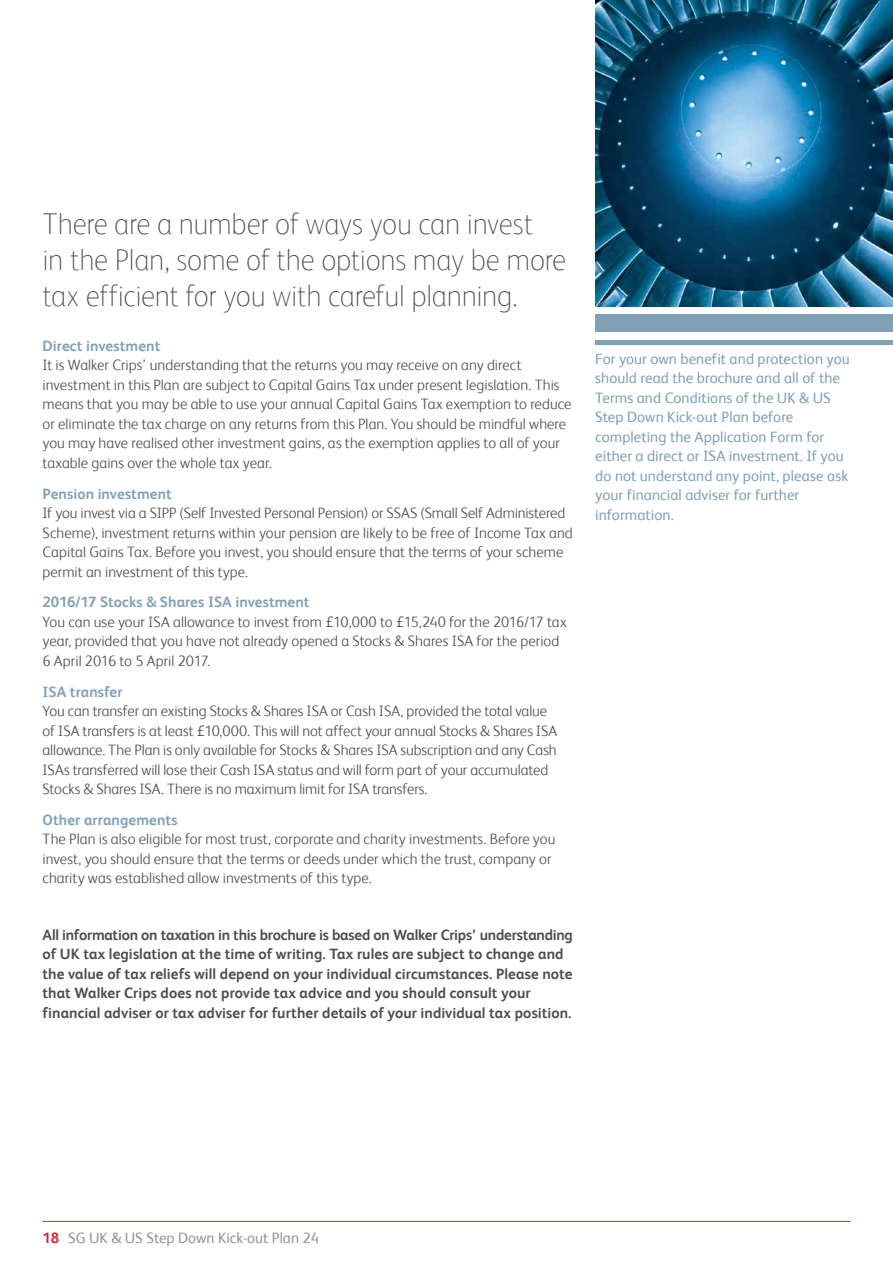
<style>
.page{position:relative;width:893px;height:1263px;background:#fff}
.page>*{position:absolute;margin:0;border:0;box-sizing:border-box;transform-origin:0 0}
.t1{font:100 30px/36px "FS Albert";letter-spacing:-.015em;color:#4d4d4f}
.t2{font:300 15px/19.5px "FS Albert";color:#4d4d4f}
.t3{font:700 15px/19.5px "FS Albert";color:#4d4d4f}
.t4{font:15px/19.5px "FS Albert";letter-spacing:.005em;color:#80a1b6}
.t5{font:700 15px "FS Albert";letter-spacing:.005em;color:#80a1b6}
.t6{font:15px "FS Albert";color:#939598}
.t7{font:700 15px "FS Albert";color:#df1e32}
.s1{font-weight:700;color:#80a1b6}
.s2{font-family:"Frutiger"}
</style>
<div class="page">
<hr style="left:43px;top:1221px;width:807px;height:1px;background:#df1e32">
<div style="left:595px;top:314px;width:298px;height:17px;background:#80a1b6"></div>
<hr style="left:595px;top:341px;width:298px;height:4px;background:#80a1b6">
<img style="left:595px;top:0;width:298px;height:306px">
<h1 class="t1" style="left:43px;top:206px;width:525px">There are a number of ways you can invest<br>in the Plan, some of the options may be more tax efficient for you with careful planning.</h1>
<p class="t5" style="left:43px;top:337px;width:119px">Direct investment</p>
<p class="t2" style="left:43px;top:355px;width:530px">It is Walker Crips’ understanding that the returns you may receive on any direct investment in this Plan are subject to Capital Gains Tax under present legislation. This means that you may be able to use your annual Capital Gains Tax exemption to reduce or eliminate the tax charge on any returns from this Plan. You should be mindful where you may have realised other investment gains, as the exemption applies to all of your taxable gains over the whole tax year.</p>
<p class="t5" style="left:43px;top:485px;width:131px">Pension investment</p>
<p class="t2" style="left:43px;top:503px;width:532px">If you invest via a SIPP (Self Invested Personal Pension) or SSAS (Small Self Administered Scheme), investment returns within your pension are likely to be free of Income Tax and Capital Gains Tax. Before you invest, you should ensure that the terms of your scheme permit an investment of this type.</p>
<p class="t2" style="left:43px;top:592px;width:526px"><span class="s1">2016/17 Stocks &amp; Shares ISA investment<br></span>You can use your ISA allowance to invest from <span class="s2">£</span>10,000 to <span class="s2">£</span>15,240 for the 2016/17 tax year, provided that you have not already opened a Stocks &amp; Shares ISA for the period 6 April 2016 to 5 April 2017.</p>
<p class="t5" style="left:43px;top:683px;width:82px">ISA transfer</p>
<p class="t2" style="left:43px;top:701px;width:516px">You can transfer an existing Stocks &amp; Shares ISA or Cash ISA, provided the total value of ISA transfers is at least <span class="s2">£</span>10,000. This will not affect your annual Stocks &amp; Shares ISA allowance. The Plan is only available for Stocks &amp; Shares ISA subscription and any Cash ISAs transferred will lose their Cash ISA status and will form part of your accumulated Stocks &amp; Shares ISA. There is no maximum limit for ISA transfers.</p>
<p class="t5" style="left:43px;top:811px;width:137px">Other arrangements</p>
<p class="t2" style="left:43px;top:829px;width:514px">The Plan is also eligible for most trust, corporate and charity investments. Before you invest, you should ensure that the terms or deeds under which the trust, company or charity was established allow investments of this type.</p>
<p class="t3" style="left:43px;top:924px;width:532px">All information on taxation in this brochure is based on Walker Crips’ understanding of UK tax legislation at the time of writing. Tax rules are subject to change and the value of tax reliefs will depend on your individual circumstances. Please note that Walker Crips does not provide tax advice and you should consult your financial adviser or tax adviser for further details of your individual tax position.</p>
<p class="t4" style="left:595px;top:349px;width:256px">For your own benefit and protection you should read the brochure and all of the Terms and Conditions of the UK &amp; US Step Down Kick-out Plan before completing the Application Form for either a direct or ISA investment. If you do not understand any point, please ask your financial adviser for further information.</p>
<p class="t7" style="left:43px;top:1229px;width:18px">18</p>
<p class="t6" style="left:68px;top:1230px;width:252px">SG UK &amp; US Step Down Kick-out Plan 24</p>
</div>
